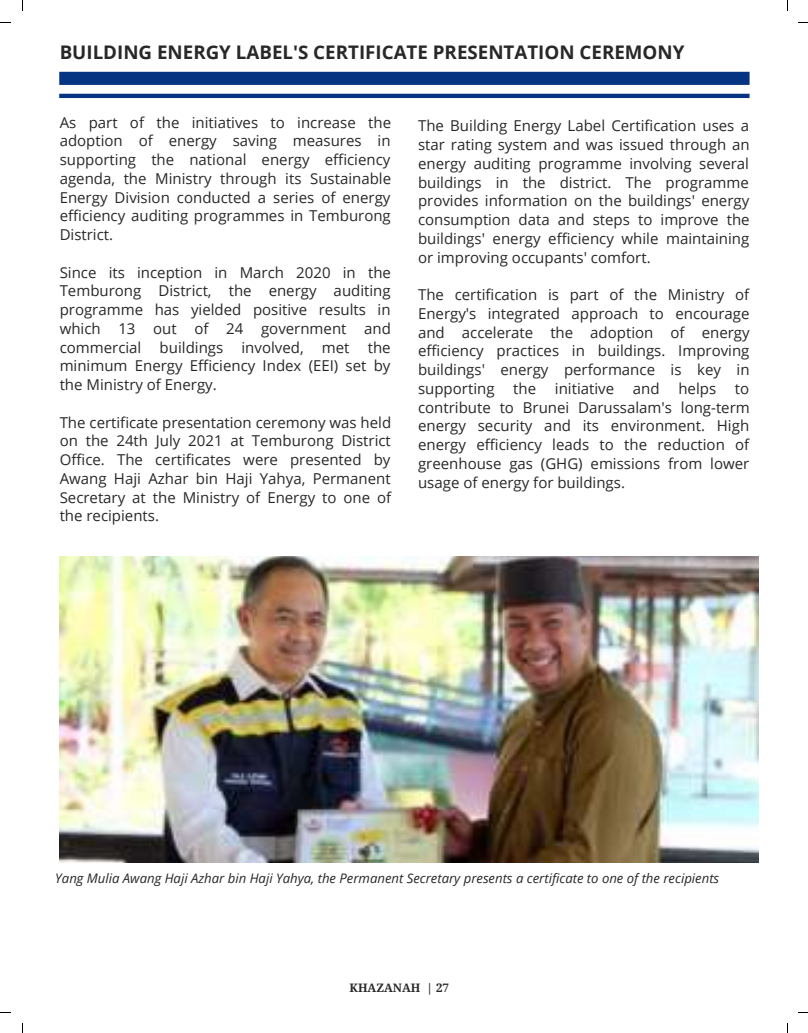
<style>
.page{position:relative;width:808px;height:1033px;background:#fff}
.page>*{position:absolute;margin:0;border:0;box-sizing:border-box;transform-origin:0 0}
.t1{font:700 18.75px "Open Sans";color:#282828}
.t2{font:15px/18.8px "Open Sans";color:#282828;text-align:justify}
.t3{font:italic 13.12px "Open Sans";color:#282828}
.t4{font:700 11.62px "Droid Serif";color:#282828}
</style>
<div class="page">
<svg style="left:59px;top:72px;width:690px;height:26px"></svg>
<img style="left:59px;top:556px;width:699px;height:306px">
<p class="t1" style="left:60px;top:38px;width:626px">BUILDING ENERGY LABEL'S CERTIFICATE PRESENTATION CEREMONY</p>
<p class="t2" style="left:60px;top:112px;width:333px">As part of the initiatives to increase the adoption of energy saving measures in supporting the national energy efficiency agenda, the Ministry through its Sustainable Energy Division conducted a series of energy efficiency auditing programmes in Temburong District.</p>
<p class="t2" style="left:60px;top:262px;width:333px">Since its inception in March 2020 in the Temburong District, the energy auditing programme has yielded positive results in which 13 out of 24 government and commercial buildings involved, met the minimum Energy Efficiency Index (EEI) set by the Ministry of Energy.</p>
<p class="t2" style="left:60px;top:412px;width:333px">The certificate presentation ceremony was held on the 24th July 2021 at Temburong District Office. The certificates were presented by Awang Haji Azhar bin Haji Yahya, Permanent Secretary at the Ministry of Energy to one of the recipients.</p>
<p class="t2" style="left:418px;top:116px;width:333px">The Building Energy Label Certification uses a star rating system and was issued through an energy auditing programme involving several buildings in the district. The programme provides information on the buildings' energy consumption data and steps to improve the buildings' energy efficiency while maintaining or improving occupants' comfort.</p>
<p class="t2" style="left:418px;top:285px;width:333px">The certification is part of the Ministry of Energy's integrated approach to encourage and accelerate the adoption of energy efficiency practices in buildings. Improving buildings' energy performance is key in supporting the initiative and helps to contribute to Brunei Darussalam's long-term energy security and its environment. High energy efficiency leads to the reduction of greenhouse gas (GHG) emissions from lower usage of energy for buildings.</p>
<p class="t3" style="left:55px;top:868px;width:665px">Yang Mulia Awang Haji Azhar bin Haji Yahya, the Permanent Secretary presents a certificate to one of the recipients</p>
<p class="t4" style="left:349px;top:979px;width:101px">KHAZANAH | 27</p>
</div>
